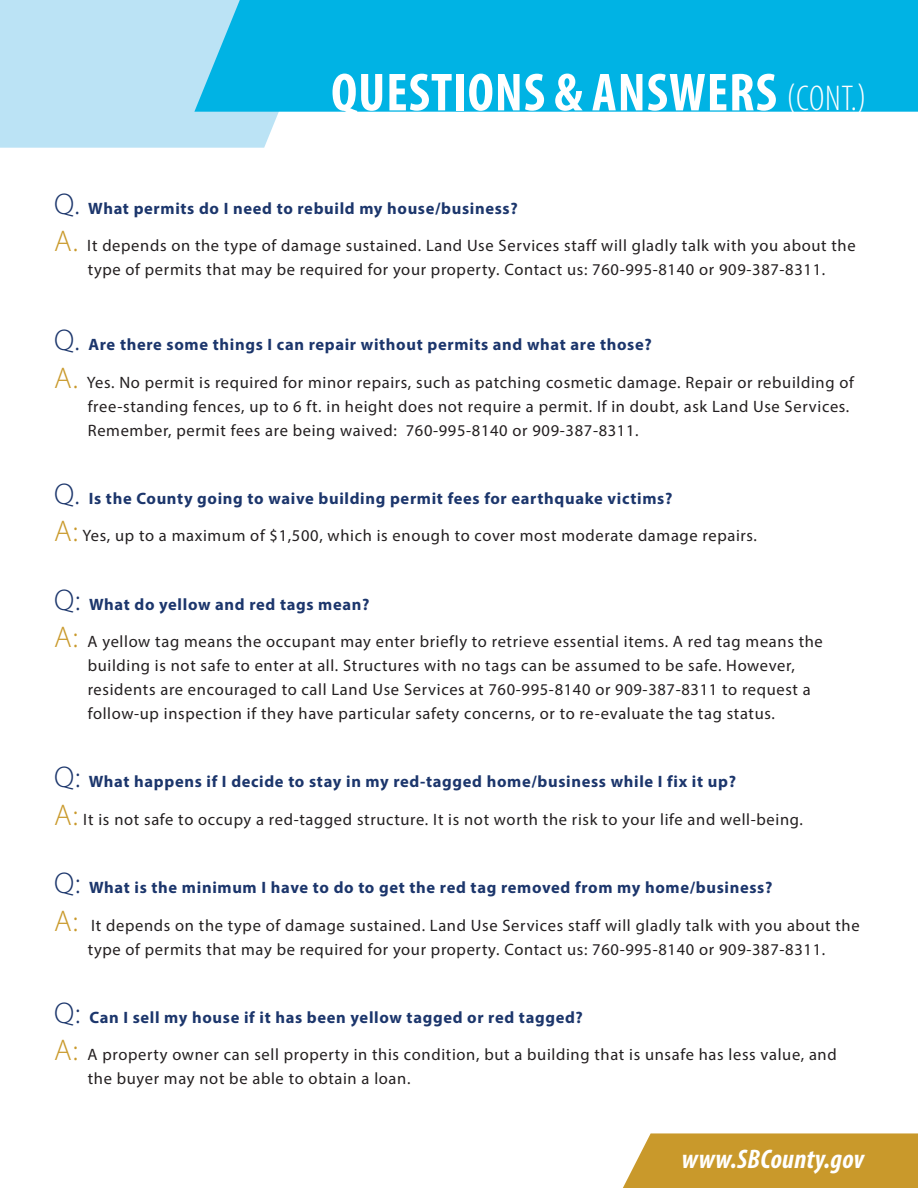
<style>
.page{position:relative;width:918px;height:1188px;background:#fff}
.page>*{position:absolute;margin:0;border:0;box-sizing:border-box;transform-origin:0 0}
.t1{font:700 condensed 54px "Myriad Pro";letter-spacing:.02em;color:#fff}
.t2{font:italic 700 condensed 27px "Myriad Pro";letter-spacing:.01em;color:#fff}
.t3{font:16.5px/24px "Myriad Pro";letter-spacing:.04em;color:#231f20}
.t4{font:700 16.5px "Myriad Pro";letter-spacing:.04em;color:#1c366c}
.s1{font-weight:300;font-size:36px}
.s2{font-weight:300;font-size:30px}
.s3{font-weight:300;font-size:30px;color:#c9992b}
</style>
<div class="page">
<div style="left:0;top:0;width:279px;height:148px;background:#bbe3f5"></div>
<div style="left:194px;top:0;width:724px;height:112px;background:#00b3e4"></div>
<div style="left:623px;top:1133px;width:295px;height:55px;background:#c9992b"></div>
<h1 class="t1" style="left:331px;top:59px;width:537px">QUESTIONS &amp; ANSWERS <span class="s1">(CONT.)</span></h1>
<p class="t4" style="left:54px;top:197px;width:465px"><span class="s2">Q.</span> What permits do I need to rebuild my house/business?</p>
<p class="t3" style="left:54px;top:233px;width:803px;text-align:center"><span class="s3">A.</span> It depends on the type of damage sustained. Land Use Services staff will gladly talk with you about the type of permits that may be required for your property. Contact us: 760-995-8140 or 909-387-8311.</p>
<p class="t4" style="left:54px;top:334px;width:599px"><span class="s2">Q.</span> Are there some things I can repair without permits and what are those?</p>
<p class="t3" style="left:88px;top:370px;width:768px;text-indent:-34px"><span class="s3">A.</span> Yes. No permit is required for minor repairs, such as patching cosmetic damage. Repair or rebuilding of free-standing fences, up to 6 ft. in height does not require a permit. If in doubt, ask Land Use Services.<br>Remember, permit fees are being waived: 760-995-8140 or 909-387-8311.</p>
<p class="t4" style="left:54px;top:488px;width:620px"><span class="s2">Q.</span> Is the County going to waive building permit fees for earthquake victims?</p>
<p class="t3" style="left:54px;top:524px;width:705px"><span class="s3">A:</span> Yes, up to a maximum of $1,500, which is enough to cover most moderate damage repairs.</p>
<p class="t4" style="left:54px;top:593px;width:317px"><span class="s2">Q:</span> What do yellow and red tags mean?</p>
<p class="t3" style="left:88px;top:629px;width:737px;text-indent:-34px"><span class="s3">A:</span> A yellow tag means the occupant may enter briefly to retrieve essential items. A red tag means the building is not safe to enter at all. Structures with no tags can be assumed to be safe. However, residents are encouraged to call Land Use Services at 760-995-8140 or 909-387-8311 to request a follow-up inspection if they have particular safety concerns, or to re-evaluate the tag status.</p>
<p class="t4" style="left:54px;top:771px;width:684px"><span class="s2">Q:</span> What happens if I decide to stay in my red-tagged home/business while I fix it up?</p>
<p class="t3" style="left:54px;top:807px;width:750px"><span class="s3">A:</span> It is not safe to occupy a red-tagged structure. It is not worth the risk to your life and well-being.</p>
<p class="t4" style="left:54px;top:877px;width:720px"><span class="s2">Q:</span> What is the minimum I have to do to get the red tag removed from my home/business?</p>
<p class="t3" style="left:54px;top:913px;width:807px;text-align:center"><span class="s3">A:</span> It depends on the type of damage sustained. Land Use Services staff will gladly talk with you about the type of permits that may be required for your property. Contact us: 760-995-8140 or 909-387-8311.</p>
<p class="t4" style="left:54px;top:1007px;width:530px"><span class="s2">Q:</span> Can I sell my house if it has been yellow tagged or red tagged?</p>
<p class="t3" style="left:88px;top:1043px;width:751px;text-indent:-34px"><span class="s3">A:</span> A property owner can sell property in this condition, but a building that is unsafe has less value, and the buyer may not be able to obtain a loan.</p>
<h2 class="t2" style="left:682px;top:1143px;width:184px">www.SBCounty.gov</h2>
</div>
